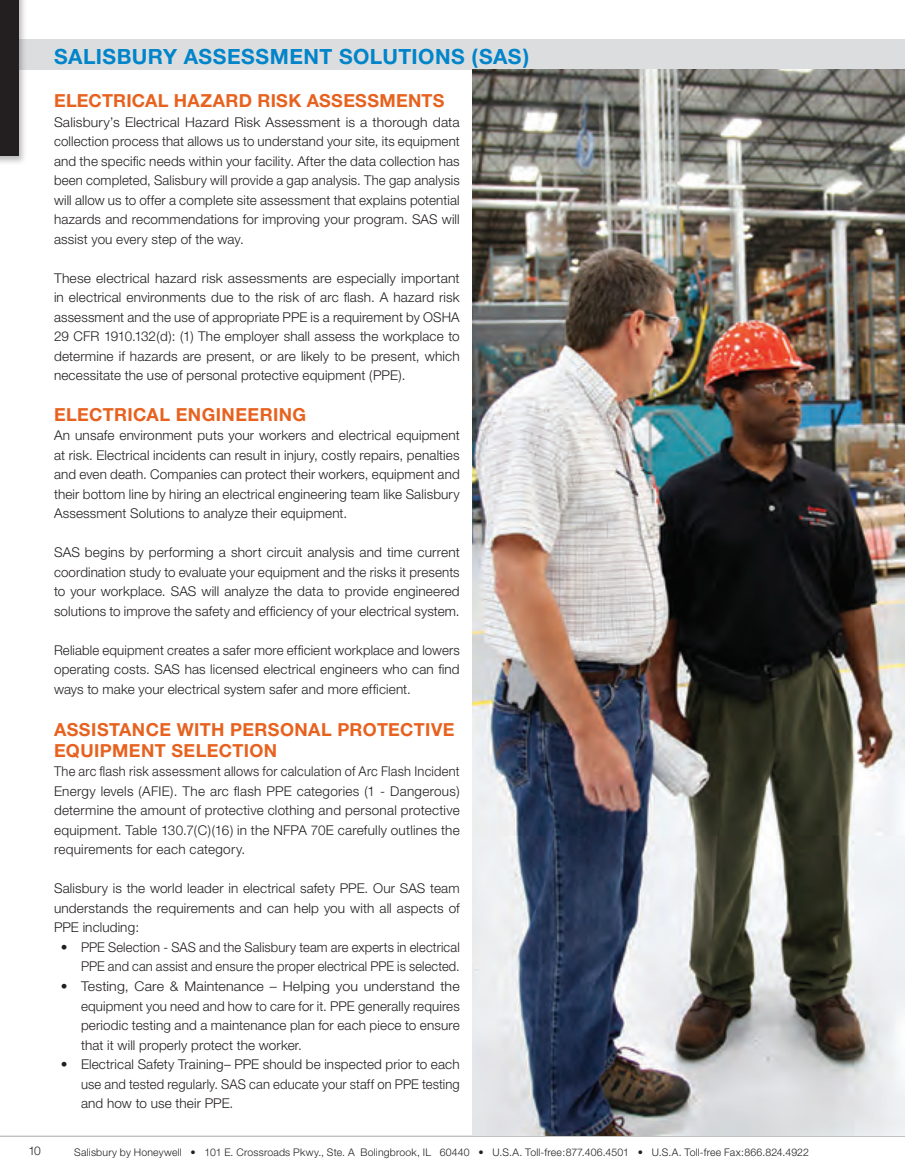
<style>
.page{position:relative;width:905px;height:1175px;background:#fff}
.page>*{position:absolute;margin:0;border:0;box-sizing:border-box;transform-origin:0 0}
.t1{font:700 21px "Helvetica Neue";color:#0084ca}
.t2{font:700 18px/21px "Helvetica Neue";letter-spacing:.02em;color:#e7621f}
.t3{font:300 13.5px/19.5px "Helvetica Neue";letter-spacing:.01em;color:#231f20;text-align:justify}
.t4{font:300 13.5px/19.5px "Helvetica Neue";letter-spacing:.01em;color:#231f20;text-align:justify;scale:.95 1}
.t5{font:300 12px "Helvetica Neue";color:#231f20}
.t6{font:300 10.5px "Helvetica Neue";letter-spacing:.02em;color:#231f20}
</style>
<div class="page">
<hr style="left:0;top:1135px;width:904px;height:1px;background:#b2b3b7">
<div style="left:0;top:40px;width:904px;height:30px;background:#dcdddf"></div>
<div style="left:0;top:0;width:27px;height:165px;background:#231f20;opacity:.3"></div>
<div style="left:0;top:0;width:18px;height:156px;background:#231f20"></div>
<img style="left:472px;top:70px;width:432px;height:1065px">
<h1 class="t1" style="left:54px;top:43px;width:15px">SALISBURY</h1>
<h1 class="t1" style="left:184px;top:43px;width:16px">ASSESSMENT</h1>
<h1 class="t1" style="left:339px;top:43px;width:15px">SOLUTIONS</h1>
<h1 class="t1" style="left:471px;top:43px;width:23px">(SAS</h1>
<h1 class="t1" style="left:523px;top:43px;width:8px">)</h1>
<h2 class="t2" style="left:54px;top:90px;width:25px">ELECTRICAL</h2>
<h2 class="t2" style="left:174px;top:90px;width:53px">HAZARD</h2>
<h2 class="t2" style="left:257px;top:90px;width:25px">RISK</h2>
<h2 class="t2" style="left:307px;top:90px;width:20px">ASSESSMENTS</h2>
<p class="t3" style="left:54px;top:112px;width:407px">Salisbury’s Electrical Hazard Risk Assessment is a thorough data collection process that allows us to understand your site, its equipment and the specific needs within your facility. After the data collection has been completed, Salisbury will provide a gap analysis. The gap analysis will allow us to offer a complete site assessment that explains potential hazards and recommendations for improving your program. SAS will assist you every step of the way.</p>
<p class="t3" style="left:54px;top:268px;width:407px">These electrical hazard risk assessments are especially important in electrical environments due to the risk of arc flash. A hazard risk assessment and the use of appropriate PPE is a requirement by OSHA 29 CFR 1910.132(d): (1) The employer shall assess the workplace to determine if hazards are present, or are likely to be present, which necessitate the use of personal protective equipment (PPE).</p>
<h2 class="t2" style="left:54px;top:403px;width:254px">ELECTRICAL ENGINEERING</h2>
<p class="t3" style="left:54px;top:425px;width:407px">An unsafe environment puts your workers and electrical equipment at risk. Electrical incidents can result in injury, costly repairs, penalties and even death. Companies can protect their workers, equipment and their bottom line by hiring an electrical engineering team like Salisbury Assessment Solutions to analyze their equipment.</p>
<p class="t3" style="left:54px;top:542px;width:407px">SAS begins by performing a short circuit analysis and time current coordination study to evaluate your equipment and the risks it presents to your workplace. SAS will analyze the data to provide engineered solutions to improve the safety and efficiency of your electrical system.</p>
<p class="t3" style="left:54px;top:640px;width:407px">Reliable equipment creates a safer more efficient workplace and lowers operating costs. SAS has licensed electrical engineers who can find ways to make your electrical system safer and more efficient.</p>
<h2 class="t2" style="left:54px;top:718px;width:26px">ASSISTANCE</h2>
<h2 class="t2" style="left:177px;top:718px;width:13px">WITH</h2>
<h2 class="t2" style="left:54px;top:718px;width:402px;text-indent:176px">PERSONAL PROTECTIVE<br>EQUIPMENT SELECTION</h2>
<p class="t4" style="left:54px;top:761px;width:428px">The arc flash risk assessment allows for calculation of Arc Flash Incident Energy levels (AFIE). The arc flash PPE categories (1 - Dangerous) determine the amount of protective clothing and personal protective equipment. Table 130.7(C)(16) in the NFPA 70E carefully outlines the requirements for each category.</p>
<p class="t3" style="left:54px;top:878px;width:407px">Salisbury is the world leader in electrical safety PPE. Our SAS team understands the requirements and can help you with all aspects of PPE including:</p>
<p class="t3" style="left:61px;top:937px;width:400px;text-align:right">• PPE Selection - SAS and the Salisbury team are experts in electrical<br>PPE and can assist and ensure the proper electrical PPE is selected.</p>
<p class="t3" style="left:81px;top:976px;width:380px;text-indent:-20px">• Testing, Care &amp; Maintenance – Helping you understand the equipment you need and how to care for it. PPE generally requires periodic testing and a maintenance plan for each piece to ensure that it will properly protect the worker.</p>
<p class="t3" style="left:81px;top:1054px;width:380px;text-indent:-20px">• Electrical Safety Training– PPE should be inspected prior to each use and tested regularly. SAS can educate your staff on PPE testing and how to use their PPE.</p>
<p class="t5" style="left:28px;top:1143px;width:14px">10</p>
<p class="t6" style="left:74px;top:1145px;width:736px">Salisbury by Honeywell • 101 E. Crossroads Pkwy., Ste. A Bolingbrook, IL 60440 • U.S.A. Toll-free:877.406.4501 • U.S.A. Toll-free Fax:866.824.4922</p>
</div>
